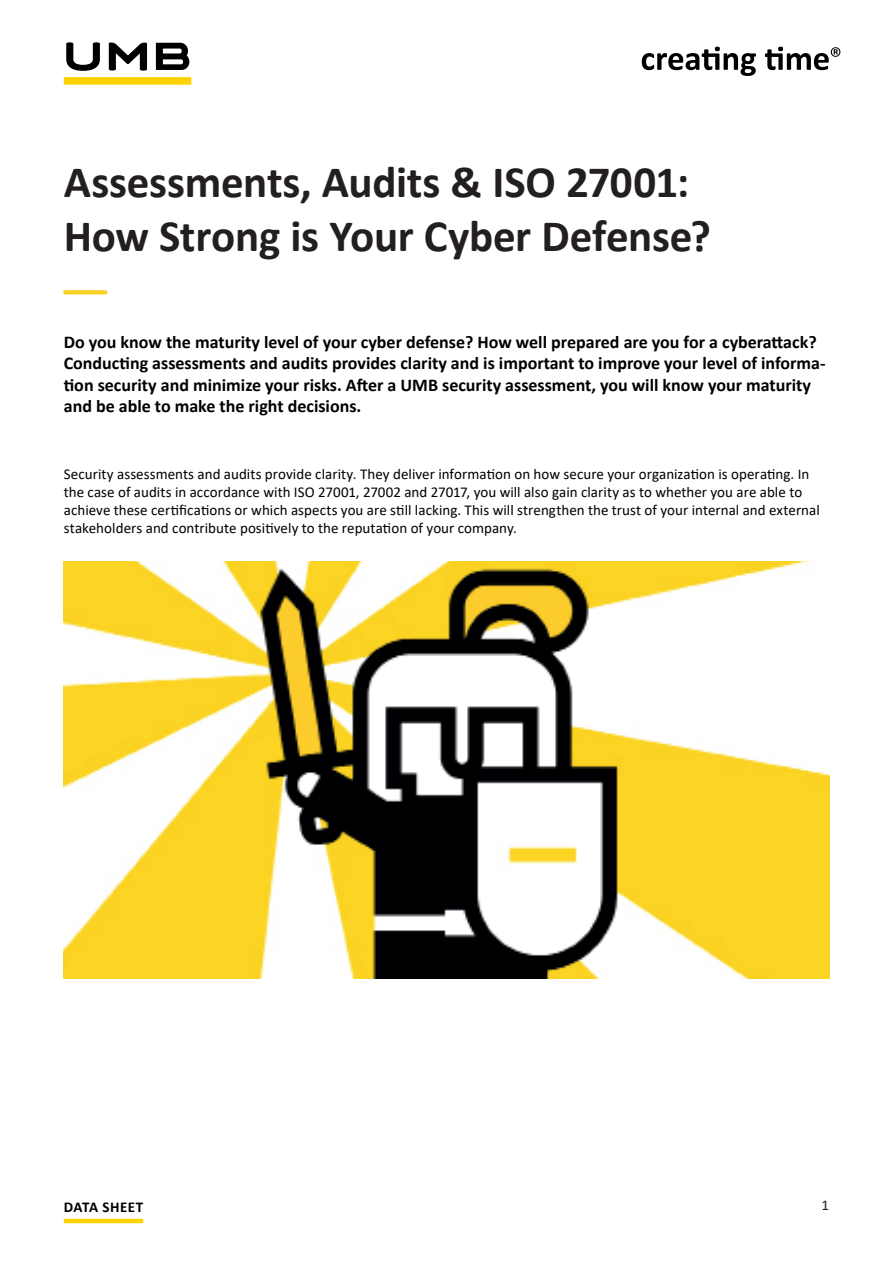
<style>
.page{position:relative;width:893px;height:1263px;background:#fff}
.page>*{position:absolute;margin:0;border:0;box-sizing:border-box;transform-origin:0 0}
.t1{font:700 45px/54px "Calibri";letter-spacing:-.005em;color:#231f20}
.t2{font:700 45px "Calibri";color:#fcd125}
.t3{font:700 18px/21.6px "Calibri";color:#000}
.t4{font:15px/18px "Calibri";letter-spacing:.005em;color:#000}
.t5{font:700 15px "Calibri";letter-spacing:.03em;color:#000}
.t6{font:15px "Calibri";color:#231f20}
</style>
<div class="page">
<hr style="left:64px;top:1219px;width:79px;height:4px;background:#fed304">
<div style="left:64px;top:77px;width:127px;height:8px;background:#fed304"></div>
<svg style="left:66px;top:42px;width:34px;height:29px"></svg>
<svg style="left:109px;top:42px;width:38px;height:29px"></svg>
<svg style="left:156px;top:43px;width:33px;height:27px"></svg>
<svg style="left:642px;top:47px;width:114px;height:29px"></svg>
<svg style="left:765px;top:47px;width:75px;height:23px"></svg>
<img style="left:64px;top:561px;width:765px;height:417px">
<h1 class="t1" style="left:64px;top:155px;width:649px">Assessments, Audits &amp; ISO 27001:<br>How Strong is Your Cyber Defense?</h1>
<h1 class="t2" style="left:64px;top:259px;width:45px">––</h1>
<p class="t3" style="left:64px;top:331px;width:763px">Do you know the maturity level of your cyber defense? How well prepared are you for a cyberattack?<br>Conducting assessments and audits provides clarity and is important to improve your level of informa&shy;tion security and minimize your risks. After a UMB security assessment, you will know your maturity and be able to make the right decisions.</p>
<p class="t4" style="left:64px;top:465px;width:757px">Security assessments and audits provide clarity. They deliver information on how secure your organization is operating. In the case of audits in accordance with ISO 27001, 27002 and 27017, you will also gain clarity as to whether you are able to achieve these certifications or which aspects you are still lacking. This will strengthen the trust of your internal and external stakeholders and contribute positively to the reputation of your company.</p>
<p class="t5" style="left:64px;top:1196px;width:81px">DATA SHEET</p>
<p class="t6" style="left:822px;top:1195px;width:9px">1</p>
</div>
